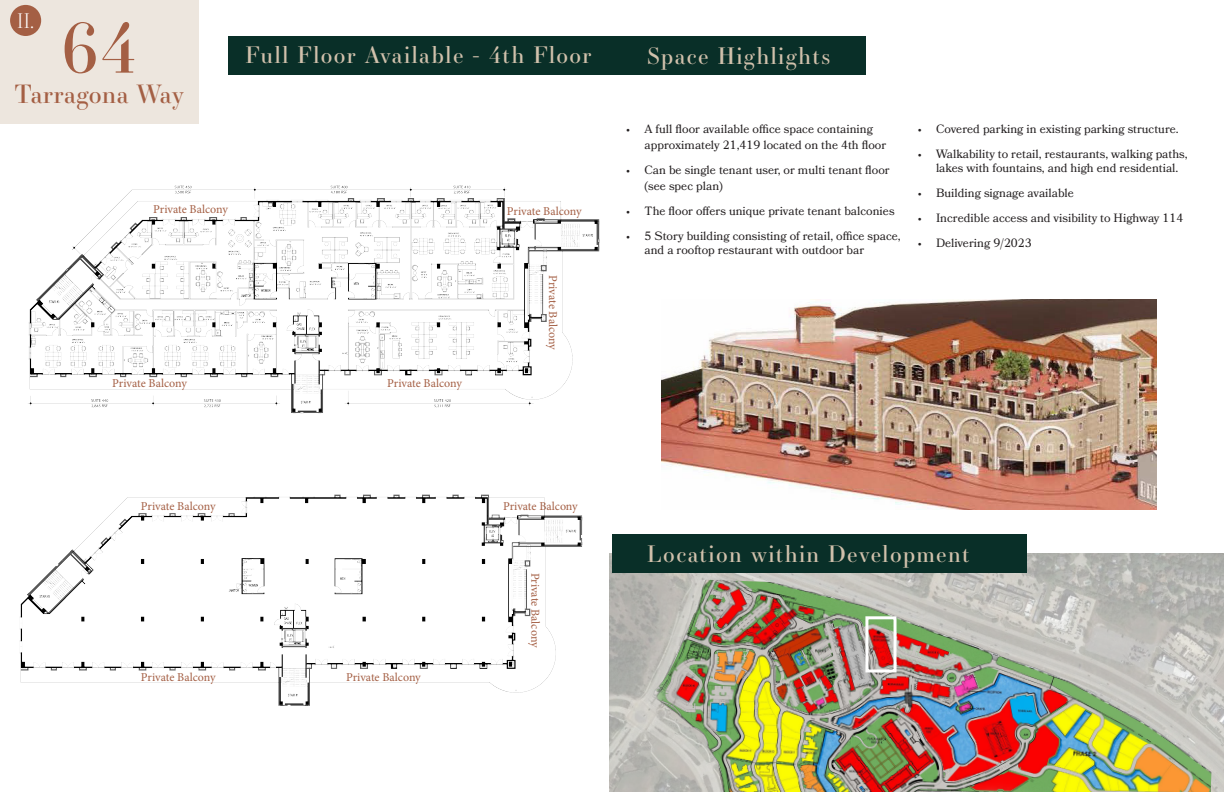
<style>
.page{position:relative;width:1224px;height:792px;background:#fff}
.page>*{position:absolute;margin:0;border:0;box-sizing:border-box;transform-origin:0 0}
.t1{font:68px "Essonnes Display";color:#a45f44}
.t2{font:25px "Essonnes Display";letter-spacing:.02em;color:#a45f44}
.t3{font:22.6px "Essonnes Display";letter-spacing:.06em;color:#d1c1ac}
.t4{font:300 20px "Essonnes Display";color:#fff}
.t5{font:12px/16px "Bookmania";color:#231f20}
.t6{font:12px "Minion Pro";letter-spacing:-.005em;color:#a45f44}
</style>
<div class="page">
<div style="left:0;top:0;width:199px;height:124px;background:#ede6de"></div>
<img style="left:28px;top:185px;width:572px;height:229px">
<img style="left:20px;top:494px;width:563px;height:212px">
<div style="left:229px;top:36px;width:383px;height:38px;background:#092f28"></div>
<div style="left:10px;top:5px;width:31px;height:31px;background:#a45f44;border-radius:50%"></div>
<img style="left:609px;top:553px;width:615px;height:239px">
<img style="left:636px;top:578px;width:582px;height:214px">
<div style="left:612px;top:534px;width:415px;height:39px;background:#092f28"></div>
<img style="left:662px;top:299px;width:495px;height:211px">
<div style="left:612px;top:36px;width:253px;height:38px;background:#092f28"></div>
<div style="left:865px;top:616px;width:32px;height:56px;border:3px solid #fff"></div>
<p class="t4" style="left:17px;top:7px;width:18px">II.</p>
<p class="t1" style="left:61px;top:1px;width:77px">64</p>
<p class="t2" style="left:15px;top:76px;width:171px">Tarragona Way</p>
<p class="t3" style="left:246px;top:39px;width:348px">Full Floor Available - 4th Floor</p>
<p class="t6" style="left:153px;top:201px;width:76px">Private Balcony</p>
<p class="t6" style="left:507px;top:203px;width:76px">Private Balcony</p>
<p class="t6" style="left:561px;top:275px;width:76px;rotate:90deg">Private Balcony</p>
<p class="t6" style="left:112px;top:376px;width:76px">Private Balcony</p>
<p class="t6" style="left:387px;top:376px;width:76px">Private Balcony</p>
<p class="t3" style="left:647px;top:40px;width:185px">Space Highlights</p>
<p class="t5" style="left:645px;top:121px;width:243px;text-indent:-18px">• A full floor available office space containing approximately 21,419 located on the 4th floor</p>
<p class="t5" style="left:645px;top:162px;width:247px;text-indent:-18px">• Can be single tenant user, or multi tenant floor (see spec plan)</p>
<p class="t5" style="left:627px;top:203px;width:269px">• The floor offers unique private tenant balconies</p>
<p class="t5" style="left:645px;top:229px;width:258px;line-height:14px;text-indent:-18px">• 5 Story building consisting of retail, office space, and a rooftop restaurant with outdoor bar</p>
<p class="t5" style="left:918px;top:121px;width:262px">• Covered parking in existing parking structure.</p>
<p class="t5" style="left:936px;top:147px;width:253px;line-height:14px;text-indent:-18px">• Walkability to retail, restaurants, walking paths, lakes with fountains, and high end residential.</p>
<p class="t5" style="left:918px;top:185px;width:158px">• Building signage available</p>
<p class="t5" style="left:918px;top:210px;width:267px">• Incredible access and visibility to Highway 114</p>
<p class="t5" style="left:918px;top:235px;width:115px">• Delivering 9/2023</p>
<p class="t6" style="left:141px;top:498px;width:76px">Private Balcony</p>
<p class="t6" style="left:141px;top:669px;width:76px">Private Balcony</p>
<p class="t6" style="left:346px;top:669px;width:76px">Private Balcony</p>
<p class="t6" style="left:503px;top:498px;width:76px">Private Balcony</p>
<p class="t6" style="left:543px;top:573px;width:76px;rotate:90deg">Private Balcony</p>
<p class="t3" style="left:647px;top:538px;width:324px">Location within Development</p>
</div>
